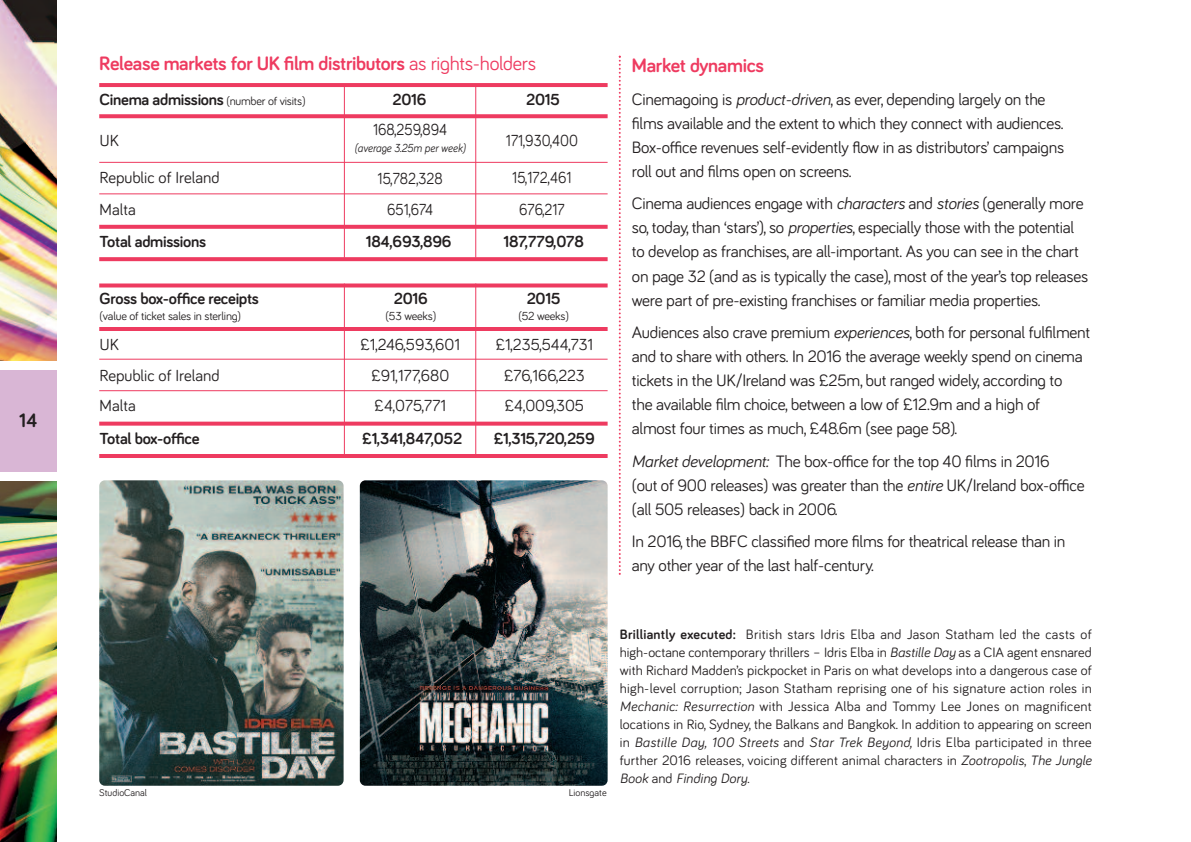
<style>
.page{position:relative;width:1191px;height:842px;background:#fff}
.page>*{position:absolute;margin:0;border:0;box-sizing:border-box;transform-origin:0 0}
.t1{font:700 20px "Bariol";letter-spacing:-.015em;color:#ee3b60}
.t2{font:700 20px "Bariol";color:#231f20}
.t3{font:17px/24px "Bariol";letter-spacing:-.015em;color:#231f20}
.t4{font:700 16.4px "Bariol";letter-spacing:-.015em;color:#231f20}
.t5{font:16.4px/32px "Bariol";color:#231f20}
.t6{font:16.4px/31.6px "Bariol";color:#231f20;text-align:center;scale:.9 1}
.t7{font:14px/18px "Bariol";letter-spacing:.01em;color:#231f20;text-align:justify}
.t8{font:12px "Bariol";letter-spacing:-.015em;color:#231f20}
.t9{font:italic 12px "Bariol";color:#231f20;scale:.9 1}
.t10{font:10px "Bariol";color:#231f20}
.s1{font-weight:400}
.s2{font-weight:400;font-size:12px}
.s3{font-style:italic}
.s4{font-weight:700}
</style>
<div class="page">
<hr style="left:99px;top:162px;width:508px;height:1px;background:#ee3b60">
<hr style="left:99px;top:193px;width:508px;height:1px;background:#ee3b60">
<svg style="left:99px;top:225px;width:508px;height:4px;fill:#ee3b60"></svg>
<svg style="left:99px;top:257px;width:508px;height:4px;fill:#ee3b60"></svg>
<hr style="left:99px;top:83px;width:508px;height:4px;background:#ee3b60">
<svg style="left:99px;top:114px;width:508px;height:4px;fill:#ee3b60"></svg>
<hr style="left:344px;top:87px;width:1px;height:171px;background:#ee3b60">
<hr style="left:475px;top:87px;width:1px;height:171px;background:#ee3b60">
<hr style="left:99px;top:359px;width:508px;height:1px;background:#ee3b60">
<hr style="left:99px;top:390px;width:508px;height:1px;background:#ee3b60">
<svg style="left:99px;top:422px;width:508px;height:4px;fill:#ee3b60"></svg>
<hr style="left:99px;top:454px;width:508px;height:4px;background:#ee3b60">
<svg style="left:99px;top:283px;width:508px;height:4px;fill:#ee3b60"></svg>
<hr style="left:99px;top:327px;width:508px;height:4px;background:#ee3b60">
<hr style="left:344px;top:283px;width:1px;height:171px;background:#ee3b60">
<hr style="left:475px;top:283px;width:1px;height:171px;background:#ee3b60">
<svg style="left:619px;top:56px;width:2px;height:519px"></svg>
<img style="left:99px;top:480px;width:244px;height:306px;border-radius:6px">
<img style="left:360px;top:480px;width:247px;height:306px;border-radius:6px">
<img style="left:0;top:0;width:57px;height:842px">
<div style="left:0;top:367px;width:57px;height:108px;background:#d9b6d5"></div>
<div style="left:0;top:473px;width:57px;height:8px;background:#fff"></div>
<div style="left:0;top:361px;width:57px;height:8px;background:#fff"></div>
<p class="t2" style="left:19px;top:413px;width:20px">14</p>
<p class="t1" style="left:99px;top:57px;width:438px">Release markets for UK film distributors <span class="s1">as rights-holders</span></p>
<p class="t4" style="left:100px;top:94px;width:207px">Cinema admissions <span class="s2">(number of visits)</span></p>
<p class="t4" style="left:392px;top:94px;width:36px">2016</p>
<p class="t4" style="left:526px;top:94px;width:35px">2015</p>
<p class="t5" style="left:100px;top:126px;width:21px">UK</p>
<p class="t5" style="left:100px;top:163px;width:122px">Republic of Ireland<br>Malta</p>
<p class="t6" style="left:373px;top:116px;width:84px">168,259,894</p>
<p class="t9" style="left:354px;top:144px;width:125px">(average 3.25m per week)</p>
<p class="t6" style="left:377px;top:164px;width:74px">15,782,328<br>651,674</p>
<p class="t6" style="left:506px;top:126px;width:82px">171,930,400</p>
<p class="t6" style="left:512px;top:163px;width:68px">15,172,461<br>676,217</p>
<p class="t4" style="left:100px;top:236px;width:108px">Total admissions</p>
<p class="t4" style="left:366px;top:236px;width:87px">184,693,896</p>
<p class="t4" style="left:503px;top:236px;width:82px">187,779,078</p>
<p class="t4" style="left:100px;top:293px;width:161px">Gross box-office receipts</p>
<p class="t4" style="left:394px;top:293px;width:36px">2016</p>
<p class="t4" style="left:527px;top:293px;width:35px">2015</p>
<p class="t8" style="left:100px;top:312px;width:143px">(value of ticket sales in sterling)</p>
<p class="t8" style="left:385px;top:312px;width:52px">(53 weeks)</p>
<p class="t8" style="left:518px;top:312px;width:52px">(52 weeks)</p>
<p class="t5" style="left:100px;top:330px;width:21px">UK</p>
<p class="t5" style="left:360px;top:330px;width:101px">£1,246,593,601</p>
<p class="t5" style="left:495px;top:330px;width:99px">£1,235,544,731</p>
<p class="t5" style="left:100px;top:361px;width:122px">Republic of Ireland</p>
<p class="t5" style="left:371px;top:361px;width:80px">£91,177,680</p>
<p class="t5" style="left:504px;top:361px;width:83px">£76,166,223</p>
<p class="t5" style="left:100px;top:391px;width:38px">Malta</p>
<p class="t5" style="left:374px;top:391px;width:73px">£4,075,771</p>
<p class="t5" style="left:504px;top:391px;width:81px">£4,009,305</p>
<p class="t4" style="left:100px;top:433px;width:102px">Total box-office</p>
<p class="t4" style="left:362px;top:433px;width:101px">£1,341,847,052</p>
<p class="t4" style="left:494px;top:433px;width:102px">£1,315,720,259</p>
<p class="t1" style="left:632px;top:59px;width:133px">Market dynamics</p>
<p class="t3" style="left:632px;top:89px;width:434px">Cinemagoing is <span class="s3">product-driven</span>, as ever, depending largely on the films available and the extent to which they connect with audiences.<br>Box-office revenues self-evidently flow in as distributors’ campaigns roll out and films open on screens.</p>
<p class="t3" style="left:632px;top:193px;width:458px">Cinema audiences engage with <span class="s3">characters</span> and <span class="s3">stories</span> (generally more so, today, than ‘stars’), so <span class="s3">properties</span>, especially those with the potential to develop as franchises, are all-important. As you can see in the chart on page 32 (and as is typically the case), most of the year’s top releases were part of pre-existing franchises or familiar media properties.</p>
<p class="t3" style="left:632px;top:322px;width:460px">Audiences also crave premium <span class="s3">experiences</span>, both for personal fulfilment and to share with others. In 2016 the average weekly spend on cinema tickets in the UK/Ireland was £25m, but ranged widely, according to<br>the available film choice, between a low of £12.9m and a high of<br>almost four times as much, £48.6m (see page 58).</p>
<p class="t3" style="left:632px;top:450px;width:454px"><span class="s3">Market development:</span> The box-office for the top 40 films in 2016<br>(out of 900 releases) was greater than the <span class="s3">entire</span> UK/Ireland box-office (all 505 releases) back in 2006.</p>
<p class="t3" style="left:632px;top:531px;width:435px">In 2016, the BBFC classified more films for theatrical release than in any other year of the last half-century.</p>
<p class="t10" style="left:99px;top:789px;width:49px">StudioCanal</p>
<p class="t10" style="left:568px;top:789px;width:39px">Lionsgate</p>
<p class="t7" style="left:620px;top:626px;width:473px"><span class="s4">Brilliantly executed:</span> British stars Idris Elba and Jason Statham led the casts of high-octane contemporary thrillers – Idris Elba in <span class="s3">Bastille Day</span> as a CIA agent ensnared with Richard Madden’s pickpocket in Paris on what develops into a dangerous case of high-level corruption; Jason Statham reprising one of his signature action roles in <span class="s3">Mechanic: Resurrection</span> with Jessica Alba and Tommy Lee Jones on magnificent locations in Rio, Sydney, the Balkans and Bangkok. In addition to appearing on screen in <span class="s3">Bastille Day, 100 Streets</span> and <span class="s3">Star Trek Beyond,</span> Idris Elba participated in three further 2016 releases, voicing different animal characters in <span class="s3">Zootropolis</span>, <span class="s3">The Jungle Book</span> and <span class="s3">Finding Dory</span>.</p>
</div>
